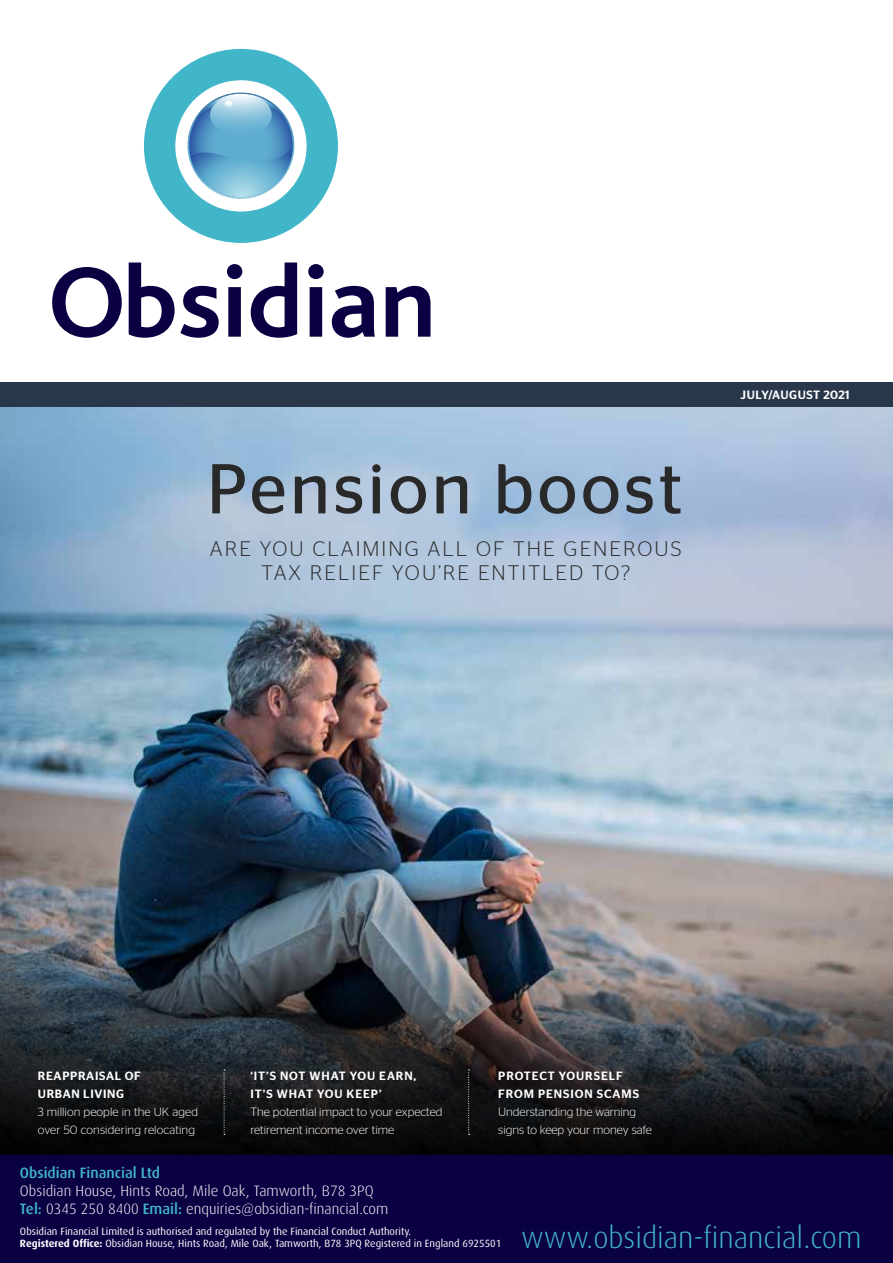
<style>
.page{position:relative;width:893px;height:1263px;background:#fff}
.page>*{position:absolute;margin:0;border:0;box-sizing:border-box;transform-origin:0 0}
.t1{font:70.35px "Stag Sans";letter-spacing:.05em;color:#292929}
.t2{font:300 30px "Dax";color:#41b6c8}
.t3{font:300 21px/24px "Stag Sans";letter-spacing:.1em;color:#292929;text-align:center}
.t4{font:300 15px/18px "Dax";color:#fff}
.t5{font:500 15px "Dax";color:#41b6c8}
.t6{font:300 12px/18px "Stag Sans";color:#fff}
.t7{font:500 12px/18px "Stag Sans";letter-spacing:.08em;color:#fff}
.t8{font:500 12px/18px "Stag Sans";letter-spacing:.06em;color:#fff}
.t9{font:500 12px "Stag Sans";letter-spacing:.03em;color:#fff}
.t10{font:10.5px/12.6px "Dax";color:#fff}
.s1{font-weight:500;color:#41b6c8}
.s2{font-weight:700}
</style>
<div class="page">
<img style="left:0;top:406px;width:893px;height:554px">
<svg style="left:0;top:960px;width:893px;height:194px;background:#2f3135"></svg>
<svg style="left:224px;top:1069px;width:1px;height:66px"></svg>
<svg style="left:468px;top:1069px;width:2px;height:66px"></svg>
<div style="left:0;top:382px;width:893px;height:24px;background:#29374b"></div>
<svg style="left:52px;top:267px;width:70px;height:71px"></svg>
<svg style="left:129px;top:262px;width:90px;height:76px"></svg>
<svg style="left:227px;top:264px;width:15px;height:73px"></svg>
<svg style="left:251px;top:262px;width:46px;height:76px"></svg>
<svg style="left:308px;top:264px;width:16px;height:73px"></svg>
<svg style="left:332px;top:286px;width:43px;height:52px"></svg>
<svg style="left:386px;top:286px;width:44px;height:51px"></svg>
<div style="left:144px;top:49px;width:194px;height:194px;border:31px solid #41b6c8;border-radius:50%"></div>
<svg style="left:189px;top:94px;width:104px;height:103px"></svg>
<svg style="left:190px;top:148px;width:103px;height:49px;background:#7fb9d6"></svg>
<svg style="left:196px;top:94px;width:90px;height:42px;background:#8bbbd8"></svg>
<div style="left:0;top:1156px;width:893px;height:107px;background:#0a0143"></div>
<h1 class="t1" style="left:207px;top:449px;width:477px">Pension boost</h1>
<h3 class="t3" style="left:210px;top:537px;width:473px">ARE YOU CLAIMING ALL OF THE GENEROUS<br>TAX RELIEF YOU’RE ENTITLED TO?</h3>
<p class="t9" style="left:741px;top:388px;width:111px">JULY/AUGUST 2021</p>
<p class="t8" style="left:38px;top:1067px;width:105px">REAPPRAISAL OF<br>URBAN LIVING</p>
<p class="t6" style="left:38px;top:1103px;width:162px">3 million people in the UK aged over 50 considering relocating</p>
<p class="t7" style="left:250px;top:1067px;width:167px">‘IT’S NOT WHAT YOU EARN,<br>IT’S WHAT YOU KEEP’</p>
<p class="t6" style="left:250px;top:1103px;width:194px">The potential impact to your expected retirement income over time</p>
<p class="t7" style="left:498px;top:1067px;width:142px">PROTECT YOURSELF<br>FROM PENSION SCAMS</p>
<p class="t6" style="left:498px;top:1103px;width:155px">Understanding the warning signs to keep your money safe</p>
<h3 class="t5" style="left:20px;top:1164px;width:142px">Obsidian Financial Ltd</h3>
<h3 class="t4" style="left:20px;top:1182px;width:370px">Obsidian House, Hints Road, Mile Oak, Tamworth, B78 3PQ<br><span class="s1">Tel:</span> 0345 250 8400 <span class="s1">Email:</span> enquiries@obsidian-financial.com</h3>
<p class="t10" style="left:20px;top:1225px;width:483px">Obsidian Financial Limited is authorised and regulated by the Financial Conduct Authority.<br><span class="s2">Registered Office:</span> Obsidian House, Hints Road, Mile Oak, Tamworth, B78 3PQ Registered in England 6925501</p>
<h2 class="t2" style="left:521px;top:1221px;width:342px">www.obsidian-financial.com</h2>
</div>
